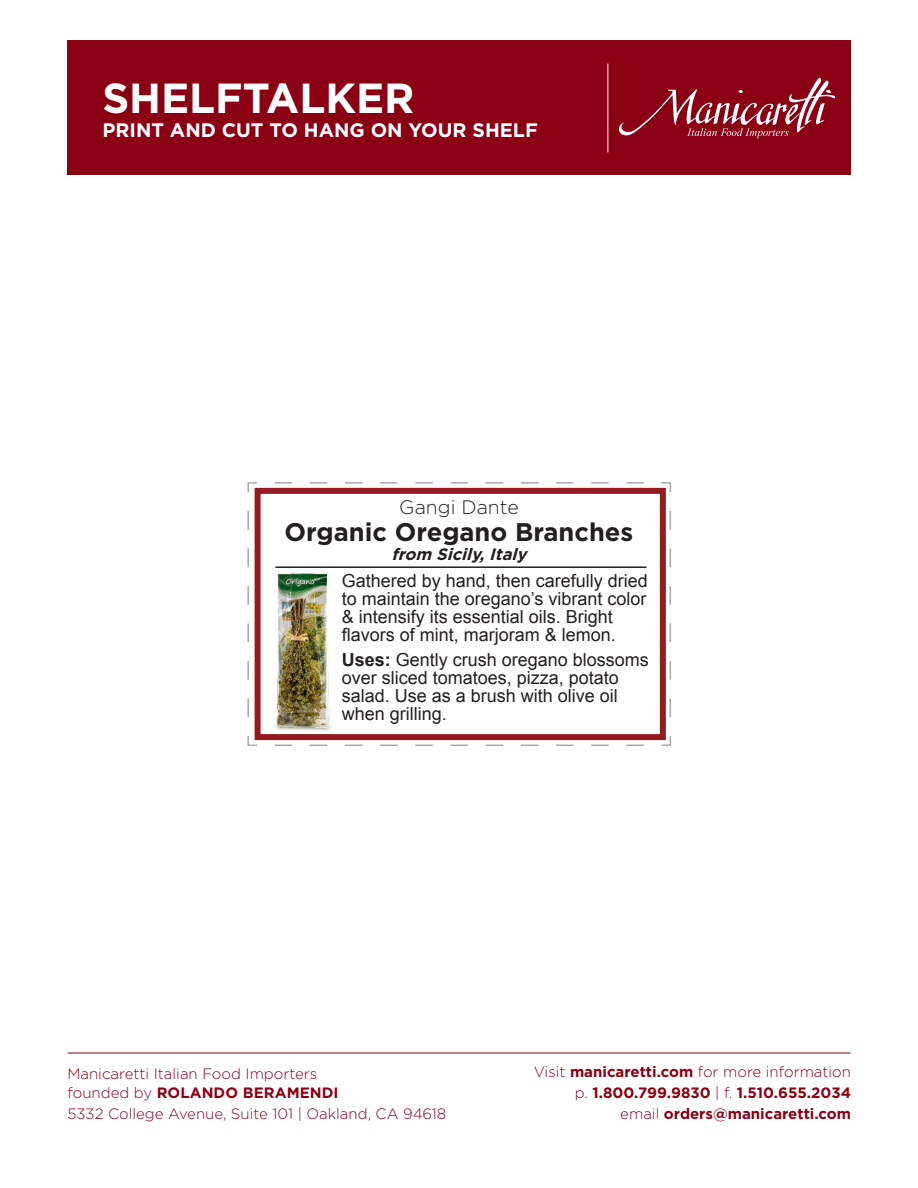
<style>
.page{position:relative;width:918px;height:1188px;background:#fff}
.page>*{position:absolute;margin:0;border:0;box-sizing:border-box;transform-origin:0 0}
.t1{font:700 42px "Gotham HTF";color:#fff}
.t2{font:700 25.5px "Gotham HTF";color:#231f20}
.t3{font:700 19.5px "Gotham HTF";color:#fff}
.t4{font:300 19.5px "Gotham HTF";color:#231f20}
.t5{font:18px/18px "Arial";color:#231f20}
.t6{font:italic 700 16.5px "Gotham HTF";color:#231f20}
.t7{font:300 15px/19.5px "Gotham HTF";color:#8b0114}
.t8{font:700 15px/21px "Gotham HTF";color:#8b0114;text-align:right}
.s1{font-weight:700}
.s2{font-weight:300}
</style>
<div class="page">
<hr style="left:68px;top:1053px;width:782px;height:1px;background:#8b0114">
<div style="left:68px;top:40px;width:783px;height:136px;background:#8b0114"></div>
<hr style="left:608px;top:64px;width:1px;height:88px;background:#fff">
<svg style="left:619px;top:78px;width:216px;height:60px"></svg>
<svg style="left:247px;top:482px;width:424px;height:264px"></svg>
<div style="left:255px;top:488px;width:411px;height:252px;border:6px solid #951a21"></div>
<hr style="left:275px;top:566px;width:371px;height:2px;background:#231f20">
<img style="left:272px;top:574px;width:62px;height:159px">
<p class="t1" style="left:102px;top:74px;width:314px">SHELFTALKER</p>
<p class="t3" style="left:102px;top:119px;width:437px">PRINT AND CUT TO HANG ON YOUR SHELF</p>
<p class="t4" style="left:399px;top:496px;width:121px">Gangi Dante</p>
<p class="t2" style="left:285px;top:517px;width:350px">Organic Oregano Branches</p>
<p class="t6" style="left:392px;top:545px;width:141px">from Sicily,Italy</p>
<p class="t5" style="left:342px;top:572px;width:308px">Gathered by hand, then carefully dried to maintain the oregano’s vibrant color &amp; intensify its essential oils. Bright flavors of mint, marjoram &amp; lemon.</p>
<p class="t5" style="left:342px;top:651px;width:309px"><span class="s1">Uses:</span> Gently crush oregano blossoms over sliced tomatoes, pizza, potato salad. Use as a brush with olive oil when grilling.</p>
<p class="t7" style="left:68px;top:1064px;width:273px">Manicaretti Italian Food Importers founded by <span class="s1">ROLANDO BERAMENDI</span></p>
<p class="t7" style="left:68px;top:1104px;width:380px">5332 College Avenue, Suite 101 | Oakland, CA 94618</p>
<p class="t8" style="left:534px;top:1061px;width:319px"><span class="s2">Visit</span> manicaretti.com <span class="s2">for more information p.</span> 1.800.799.9830 <span class="s2">| f.</span> 1.510.655.2034 <span class="s2">email</span> orders@manicaretti.com</p>
</div>
